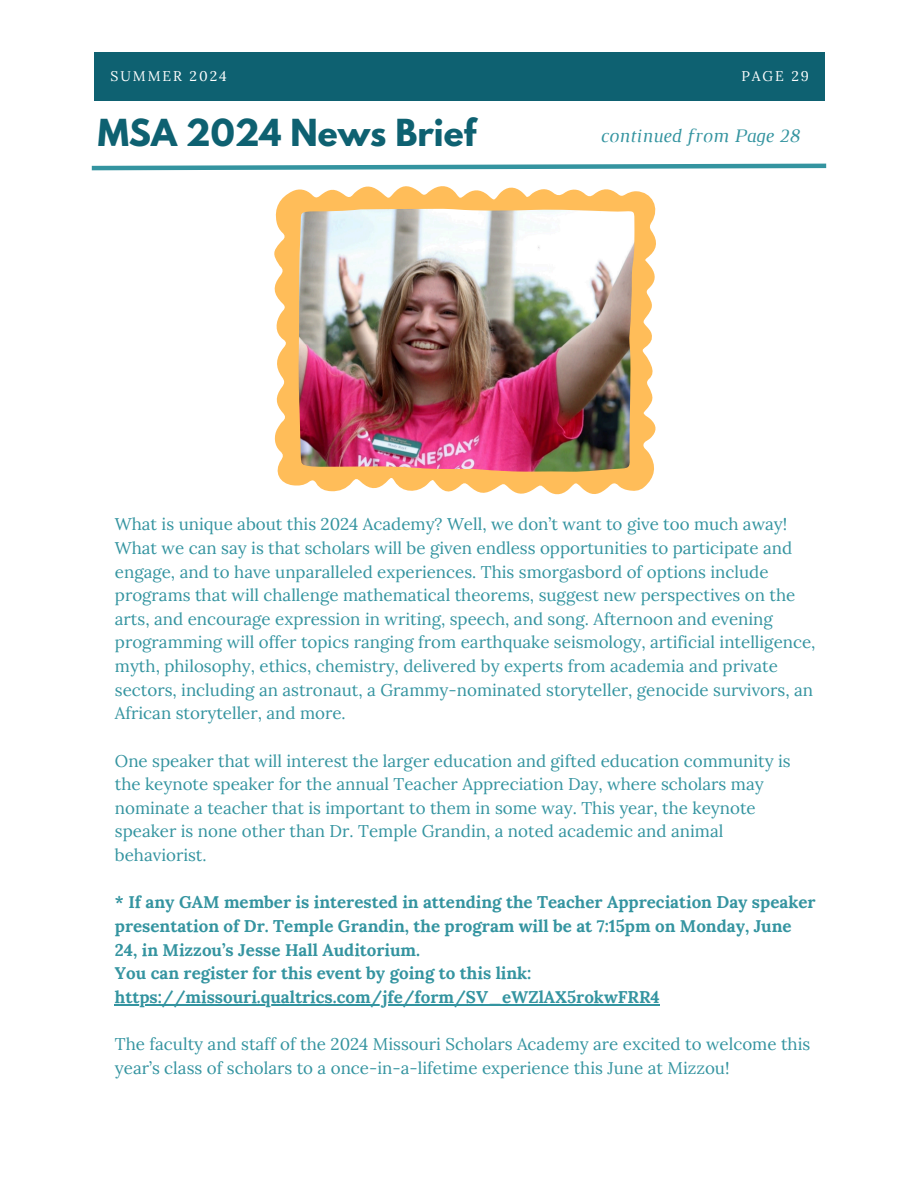
<style>
.page{position:relative;width:918px;height:1188px;background:#fff}
.page>*{position:absolute;margin:0;border:0;box-sizing:border-box;transform-origin:0 0}
.t1{font:700 33px "League Spartan";color:#0e6171}
.t2{font:italic 19.5px "Luthier";color:#3494a0}
.t3{font:16.95px/23.7px "Lora";color:#3494a0}
.t4{font:700 16.95px/23.7px "Lora";color:#3494a0}
.t5{font:13.95px "Lora";letter-spacing:.14em;color:#fff}
</style>
<div class="page">
<div style="left:95px;top:53px;width:730px;height:47px;background:#0e6171"></div>
<svg style="left:91px;top:163px;width:736px;height:8px"></svg>
<hr style="left:115px;top:1004px;width:545px;height:1px;background:#3494a0">
<img style="left:274px;top:186px;width:382px;height:309px">
<p class="t5" style="left:111px;top:67px;width:118px">SUMMER 2024</p>
<p class="t5" style="left:741px;top:67px;width:69px">PAGE 29</p>
<p class="t1" style="left:98px;top:117px;width:380px">MSA 2024 News Brief</p>
<h1 class="t2" style="left:600px;top:129px;width:201px">continued from Page 28</h1>
<h2 class="t3" style="left:115px;top:512px;width:702px">What is unique about this 2024 Academy? Well, we don’t want to give too much away!<br>What we can say is that scholars will be given endless opportunities to participate and engage, and to have unparalleled experiences. This smorgasbord of options include programs that will challenge mathematical theorems, suggest new perspectives on the arts, and encourage expression in writing, speech, and song. Afternoon and evening programming will offer topics ranging from earthquake seismology, artificial intelligence, myth, philosophy, ethics, chemistry, delivered by experts from academia and private sectors, including an astronaut, a Grammy-nominated storyteller, genocide survivors, an African storyteller, and more.</h2>
<p class="t3" style="left:115px;top:749px;width:677px">One speaker that will interest the larger education and gifted education community is the keynote speaker for the annual Teacher Appreciation Day, where scholars may nominate a teacher that is important to them in some way. This year, the keynote speaker is none other than Dr. Temple Grandin, a noted academic and animal behaviorist.</p>
<p class="t4" style="left:115px;top:890px;width:702px">* If any GAM member is interested in attending the Teacher Appreciation Day speaker presentation of Dr. Temple Grandin, the program will be at 7:15pm on Monday, June 24, in Mizzou’s Jesse Hall Auditorium.<br>You can register for this event by going to this link:</p>
<h4 class="t4" style="left:115px;top:985px;width:547px">https://missouri.qualtrics.com/jfe/form/SV_eWZlAX5rokwFRR4</h4>
<h4 class="t3" style="left:115px;top:1032px;width:697px">The faculty and staff of the 2024 Missouri Scholars Academy are excited to welcome this year’s class of scholars to a once-in-a-lifetime experience this June at Mizzou!</h4>
</div>
